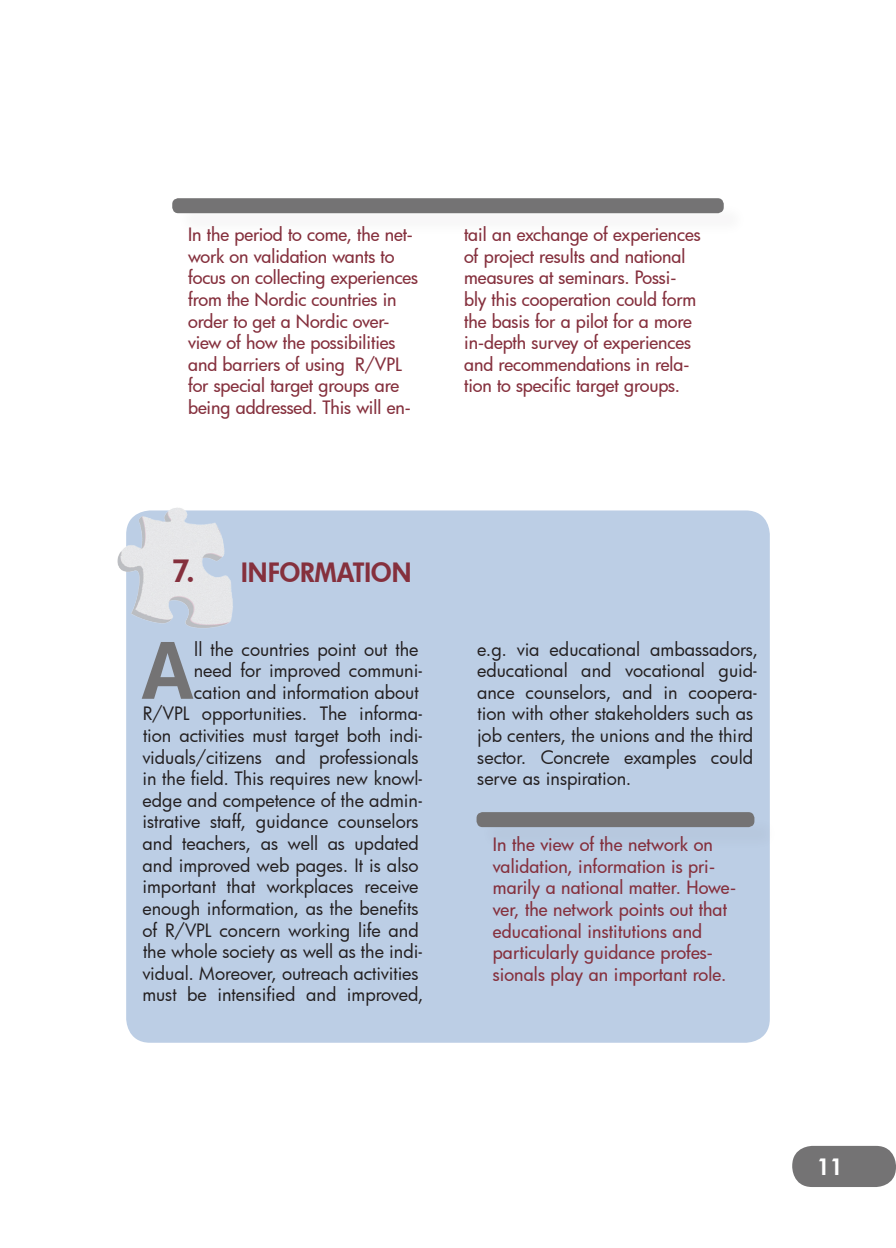
<style>
.page{position:relative;width:896px;height:1248px;background:#fff}
.page>*{position:absolute;margin:0;border:0;box-sizing:border-box;transform-origin:0 0}
.t1{font:800 75.4px "Futura";color:#747374}
.t2{font:800 26px "Futura";letter-spacing:.005em;color:#85303d}
.t3{font:800 22px "Futura";color:#fff}
.t4{font:18px/21.6px "Futura";color:#231f20;text-align:right}
.t5{font:500 18px/21.6px "Futura";letter-spacing:-.005em;color:#85303d}
.s1{font-size:30px}
</style>
<div class="page">
<div style="left:792px;top:1145px;width:104px;height:41px;background:#747374;border-radius:20px"></div>
<div style="left:126px;top:510px;width:644px;height:532px;background:#bccee5;border-radius:24px"></div>
<img style="left:117px;top:508px;width:168px;height:136px">
<div style="left:175px;top:201px;width:573px;height:37px;background:#f9f9f9"></div>
<div style="left:172px;top:198px;width:552px;height:15px;background:#747374;border-radius:6px"></div>
<div style="left:479px;top:814px;width:299px;height:38px;background:#231f20;opacity:.04"></div>
<div style="left:476px;top:812px;width:278px;height:15px;background:#747374;border-radius:6px"></div>
<p class="t5" style="left:188px;top:223px;width:231px">In the period to come, the net&shy;work on validation wants to focus on collecting experiences from the Nordic countries in order to get a Nordic over&shy;view of how the possibilities and barriers of using R/VPL for special target groups are being addressed. This will en-</p>
<p class="t5" style="left:464px;top:223px;width:238px">tail an exchange of experiences of project results and national measures at seminars. Possi&shy;bly this cooperation could form the basis for a pilot for a more in-depth survey of experiences and recommendations in rela&shy;tion to specific target groups.</p>
<h2 class="t2" style="left:172px;top:555px;width:235px"><span class="s1">7.</span> IN FORMATION</h2>
<p class="t4" style="left:142px;top:637px;width:283px">ll the countries point out the<br>need for improved communi-<br>cation and information about<br>R/VPL opportunities. The informa&shy;tion activities must target both indi&shy;viduals/citizens and professionals in the field. This requires new knowl&shy;edge and competence of the admin&shy;istrative staff, guidance counselors and teachers, as well as updated and improved web pages. It is also important that workplaces receive enough information, as the benefits of R/VPL concern working life and the whole society as well as the indi&shy;vidual. Moreover, outreach activities must be intensified and improved,</p>
<p class="t4" style="left:477px;top:637px;width:283px;text-align:left">e.g. via educational ambassadors, educational and vocational guid&shy;ance counselors, and in coopera&shy;tion with other stakeholders such as job centers, the unions and the third sector. Concrete examples could serve as inspiration.</p>
<h1 class="t1" style="left:142px;top:620px;width:52px">A</h1>
<p class="t5" style="left:493px;top:833px;width:245px">In the view of the network on validation, information is pri&shy;marily a national matter. Howe&shy;ver, the network points out that educational institutions and particularly guidance profes&shy;sionals play an important role.</p>
<p class="t3" style="left:817px;top:1151px;width:27px">11</p>
</div>
